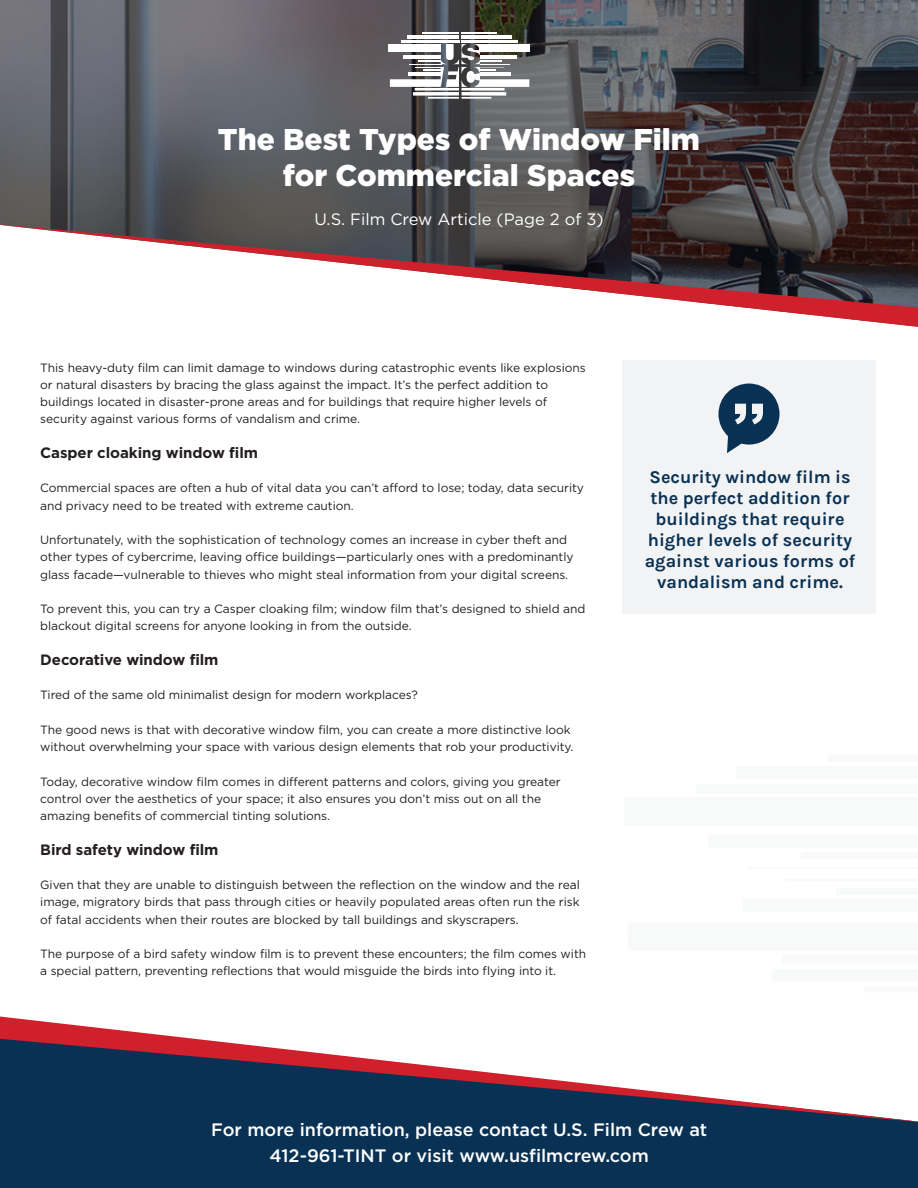
<style>
.page{position:relative;width:918px;height:1188px;background:#093153}
.page>*{position:absolute;margin:0;border:0;box-sizing:border-box;transform-origin:0 0}
.t1{font:900 30px/36px "Gotham";color:#fff;text-align:center}
.t2{font:700 18px/21px "Karla";color:#093153;text-align:center}
.t3{font:500 18px/25.5px "Gotham";color:#fff;text-align:center}
.t4{font:16.5px "Gotham";color:#fff}
.t5{font:700 15px "Gotham";letter-spacing:-.005em;color:#231f20}
.t6{font:12px/17.2px "Gotham";letter-spacing:-.005em;color:#231f20}
</style>
<div class="page">
<svg style="left:0;top:0;width:918px;height:223px"></svg>
<svg style="left:462px;top:92px;width:44px;height:4px"></svg>
<hr style="left:462px;top:97px;width:29px;height:2px;background:#fff">
<div style="left:480px;top:44px;width:50px;height:8px;background:#fff"></div>
<hr style="left:480px;top:64px;width:30px;height:1px;background:#fff">
<hr style="left:462px;top:41px;width:56px;height:2px;background:#fff">
<hr style="left:462px;top:36px;width:50px;height:3px;background:#fff">
<hr style="left:462px;top:32px;width:35px;height:2px;background:#fff">
<div style="left:480px;top:79px;width:49px;height:8px;background:#fff"></div>
<hr style="left:480px;top:73px;width:31px;height:3px;background:#fff">
<hr style="left:462px;top:88px;width:43px;height:3px;background:#fff">
<svg style="left:413px;top:92px;width:46px;height:4px"></svg>
<hr style="left:428px;top:97px;width:31px;height:2px;background:#fff">
<hr style="left:415px;top:88px;width:44px;height:3px;background:#fff">
<hr style="left:480px;top:55px;width:36px;height:3px;background:#fff">
<div style="left:388px;top:44px;width:53px;height:8px;background:#fff"></div>
<hr style="left:401px;top:41px;width:58px;height:2px;background:#fff">
<hr style="left:407px;top:36px;width:52px;height:3px;background:#fff">
<hr style="left:422px;top:32px;width:37px;height:2px;background:#fff">
<svg style="left:390px;top:44px;width:114px;height:43px"></svg>
<div style="left:0;top:328px;width:918px;height:687px;background:#fff"></div>
<svg style="left:0;top:223px;width:918px;height:105px"></svg>
<div style="left:772px;top:969px;width:146px;height:12px;background:#f2f3f4"></div>
<div style="left:865px;top:986px;width:53px;height:6px;background:#f2f3f4"></div>
<div style="left:624px;top:797px;width:294px;height:28px;background:#f2f3f4"></div>
<hr style="left:749px;top:868px;width:169px;height:1px;background:#f2f3f4">
<div style="left:696px;top:785px;width:222px;height:9px;background:#f2f3f4"></div>
<div style="left:736px;top:767px;width:182px;height:12px;background:#f2f3f4"></div>
<div style="left:829px;top:755px;width:89px;height:7px;background:#f2f3f4"></div>
<div style="left:628px;top:923px;width:290px;height:27px;background:#f8f9f9"></div>
<div style="left:744px;top:900px;width:174px;height:12px;background:#f2f3f4"></div>
<div style="left:836px;top:889px;width:82px;height:6px;background:#f2f3f4"></div>
<svg style="left:785px;top:879px;width:133px;height:2px"></svg>
<div style="left:782px;top:954px;width:136px;height:9px;background:#f2f3f4"></div>
<div style="left:708px;top:835px;width:210px;height:13px;background:#f2f3f4"></div>
<div style="left:801px;top:853px;width:117px;height:6px;background:#f2f3f4"></div>
<div style="left:623px;top:360px;width:253px;height:254px;background:#f2f3f4"></div>
<svg style="left:718px;top:384px;width:62px;height:69px"></svg>
<svg style="left:0;top:1015px;width:918px;height:107px"></svg>
<h1 class="t1" style="left:218px;top:121px;width:484px">The Best Types of Window Film for Commercial Spaces</h1>
<h3 class="t4" style="left:314px;top:210px;width:291px">U.S. Film Crew Article (Page 2 of 3)</h3>
<p class="t6" style="left:40px;top:359px;width:547px">This heavy-duty film can limit damage to windows during catastrophic events like explosions or natural disasters by bracing the glass against the impact. It’s the perfect addition to buildings located in disaster-prone areas and for buildings that require higher levels of security against various forms of vandalism and crime.</p>
<p class="t5" style="left:40px;top:444px;width:219px">Casper cloaking window film</p>
<p class="t6" style="left:40px;top:479px;width:545px">Commercial spaces are often a hub of vital data you can’t afford to lose; today, data security and privacy need to be treated with extreme caution.</p>
<p class="t6" style="left:40px;top:531px;width:535px">Unfortunately, with the sophistication of technology comes an increase in cyber theft and other types of cybercrime, leaving office buildings—particularly ones with a predominantly glass facade—vulnerable to thieves who might steal information from your digital screens.</p>
<p class="t6" style="left:40px;top:600px;width:547px">To prevent this, you can try a Casper cloaking film; window film that’s designed to shield and blackout digital screens for anyone looking in from the outside.</p>
<p class="t5" style="left:40px;top:651px;width:180px">Decorative window film</p>
<p class="t6" style="left:40px;top:686px;width:379px">Tired of the same old minimalist design for modern workplaces?</p>
<p class="t6" style="left:40px;top:721px;width:535px">The good news is that with decorative window film, you can create a more distinctive look without overwhelming your space with various design elements that rob your productivity.</p>
<p class="t6" style="left:40px;top:773px;width:522px">Today, decorative window film comes in different patterns and colors, giving you greater control over the aesthetics of your space; it also ensures you don’t miss out on all the amazing benefits of commercial tinting solutions.</p>
<p class="t5" style="left:40px;top:841px;width:180px">Bird safety window film</p>
<p class="t6" style="left:40px;top:876px;width:541px;text-align:justify">Given that they are unable to distinguish between the reflection on the window and the real image, migratory birds that pass through cities or heavily populated areas often run the risk of fatal accidents when their routes are blocked by tall buildings and skyscrapers.</p>
<p class="t6" style="left:40px;top:945px;width:547px">The purpose of a bird safety window film is to prevent these encounters; the film comes with a special pattern, preventing reflections that would misguide the birds into flying into it.</p>
<h2 class="t2" style="left:645px;top:467px;width:212px">Security window film is the perfect addition for buildings that require higher levels of security against various forms of vandalism and crime.</h2>
<h2 class="t3" style="left:211px;top:1117px;width:498px">For more information, please contact U.S. Film Crew at<br>412-961-TINT or visit www.usfilmcrew.com</h2>
</div>
